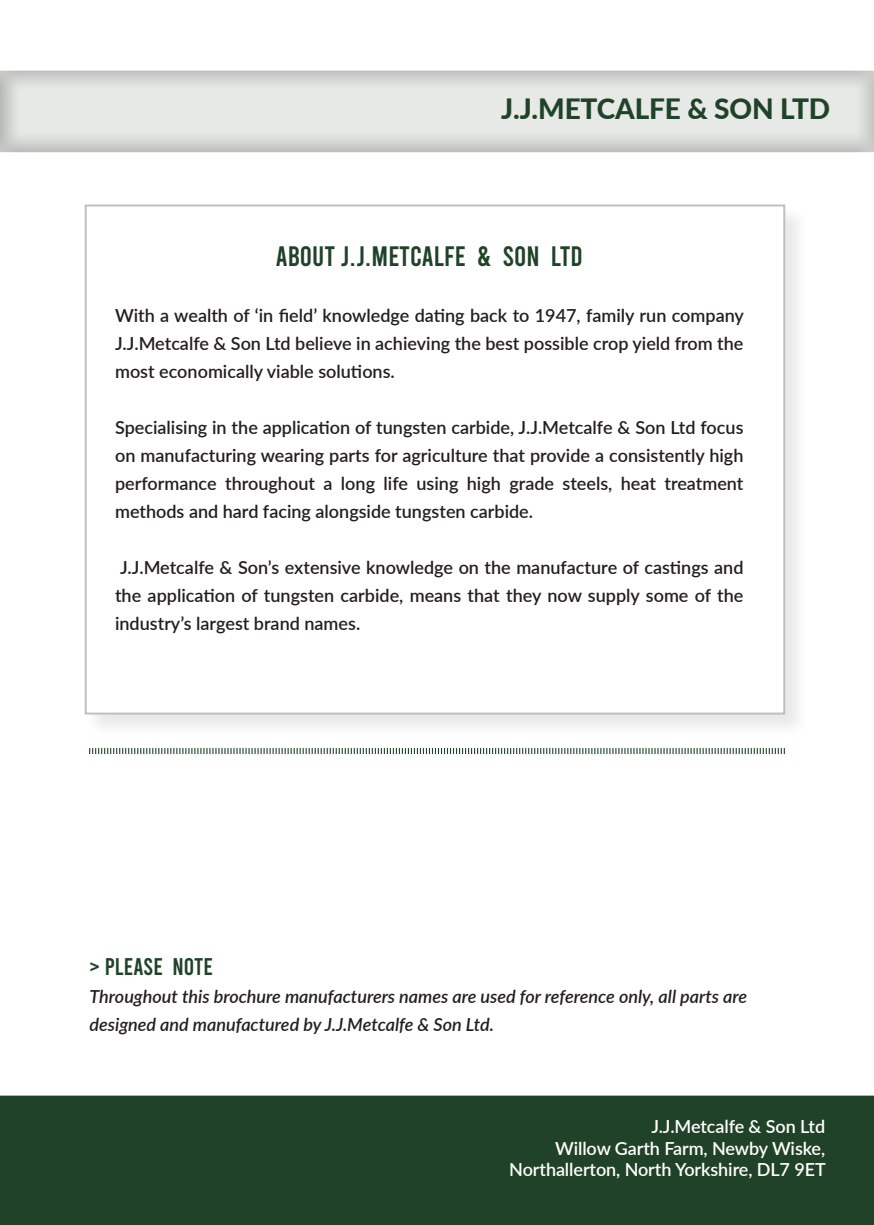
<style>
.page{position:relative;width:874px;height:1225px;background:#fff}
.page>*{position:absolute;margin:0;border:0;box-sizing:border-box;transform-origin:0 0}
.t1{font:28px "Bebas";color:#204228}
.t2{font:800 28px "Lato";letter-spacing:-.005em;color:#204228}
.t3{font:24px "Bebas";color:#204228}
.t4{font:600 18px/28px "Lato";color:#231f20;text-align:justify}
.t5{font:italic 600 18px/28px "Lato";color:#231f20}
.t6{font:600 18px "Lato";letter-spacing:-.005em;color:#fff}
</style>
<div class="page">
<div style="left:1px;top:1096px;width:871px;height:129px;background:#204228"></div>
<div style="left:0;top:1095px;width:873px;height:130px;border:2px solid #204228"></div>
<div style="left:0;top:69px;width:873px;height:86px;background:#231f20;opacity:.75"></div>
<svg style="left:89px;top:748px;width:696px;height:7px"></svg>
<div style="left:85px;top:204px;width:724px;height:535px;background:#231f20;opacity:.1"></div>
<div style="left:86px;top:205px;width:697px;height:508px;background:#fff"></div>
<div style="left:85px;top:204px;width:699px;height:510px;border:2px solid #bebfc2"></div>
<p class="t2" style="left:501px;top:88px;width:330px">J.J.METCALFE &amp; SON LTD</p>
<p class="t1" style="left:276px;top:242px;width:125px">ABOUT J.J.METCALFE</p>
<p class="t1" style="left:477px;top:242px;width:107px">&amp; SON LTD</p>
<p class="t4" style="left:115px;top:301px;width:630px">With a wealth of ‘in field’ knowledge dating back to 1947, family run company J.J.Metcalfe &amp; Son Ltd believe in achieving the best possible crop yield from the most economically viable solutions.</p>
<p class="t4" style="left:115px;top:413px;width:629px">Specialising in the application of tungsten carbide, J.J.Metcalfe &amp; Son Ltd focus on manufacturing wearing parts for agriculture that provide a consistently high performance throughout a long life using high grade steels, heat treatment methods and hard facing alongside tungsten carbide.</p>
<p class="t4" style="left:115px;top:553px;width:629px">J.J.Metcalfe &amp; Son’s extensive knowledge on the manufacture of castings and the application of tungsten carbide, means that they now supply some of the industry’s largest brand names.</p>
<p class="t3" style="left:89px;top:954px;width:125px">&gt; PLEASE NOTE</p>
<p class="t5" style="left:89px;top:981px;width:659px">Throughout this brochure manufacturers names are used for reference only, all parts are designed and manufactured by J.J.Metcalfe &amp; Son Ltd.</p>
<p class="t6" style="left:651px;top:1113px;width:175px">J.J.Metcalfe &amp; Son Ltd</p>
<p class="t6" style="left:555px;top:1135px;width:271px">Willow Garth Farm, Newby Wiske,</p>
<p class="t6" style="left:509px;top:1156px;width:318px">Northallerton, North Yorkshire, DL7 9ET</p>
</div>
